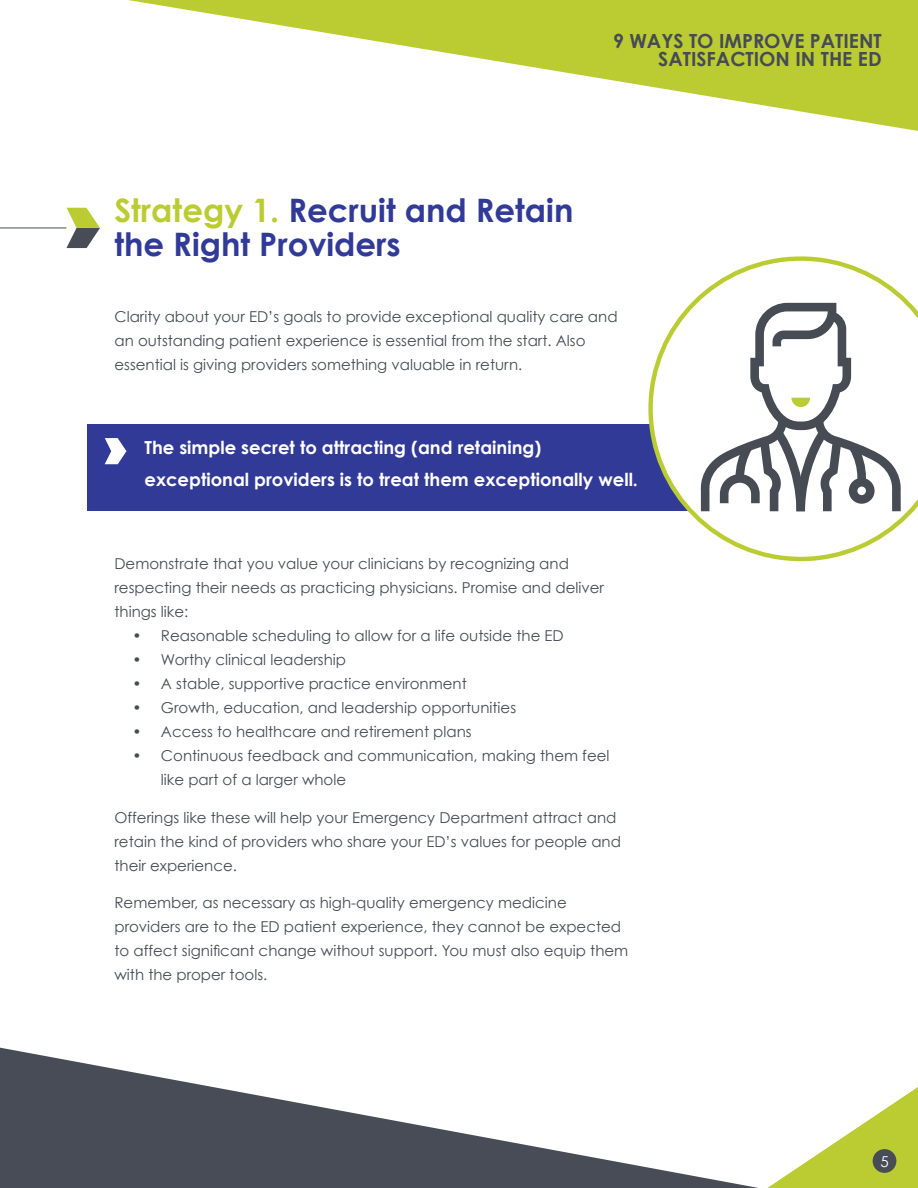
<style>
.page{position:relative;width:918px;height:1188px;background:#fff}
.page>*{position:absolute;margin:0;border:0;box-sizing:border-box;transform-origin:0 0}
.t1{font:700 32.4px/34.3px "Century Gothic";color:#313b97}
.t2{font:700 19.5px/18px "Century Gothic";color:#464b54;text-align:right}
.t3{font:700 18px/31.5px "Century Gothic";color:#fff}
.t4{font:15px/24px "Century Gothic";color:#464b54}
.t5{font:15px "Century Gothic";color:#fff}
.s1{color:#bc3}
</style>
<div class="page">
<div style="left:87px;top:425px;width:775px;height:86px;background:#313b97"></div>
<svg style="left:648px;top:256px;width:270px;height:305px"></svg>
<svg style="left:699px;top:303px;width:204px;height:208px"></svg>
<svg style="left:128px;top:0;width:790px;height:131px"></svg>
<svg style="left:768px;top:1087px;width:150px;height:101px"></svg>
<svg style="left:0;top:1048px;width:758px;height:140px"></svg>
<div style="left:873px;top:1149px;width:23px;height:24px;background:#474c56;border-radius:50%"></div>
<svg style="left:66px;top:208px;width:34px;height:40px"></svg>
<hr style="left:0;top:228px;width:66px;height:1px;background:#474c56">
<svg style="left:105px;top:438px;width:21px;height:26px"></svg>
<h2 class="t2" style="left:613px;top:31px;width:270px">9 WAYS TO IMPROVE PATIENT<br>SATISFACTION IN THE ED</h2>
<h1 class="t1" style="left:114px;top:192px;width:461px"><span class="s1">Strategy 1.</span> Recruit and Retain the Right Providers</h1>
<p class="t4" style="left:114px;top:304px;width:505px">Clarity about your ED’s goals to provide exceptional quality care and an outstanding patient experience is essential from the start. Also essential is giving providers something valuable in return.</p>
<p class="t3" style="left:144px;top:431px;width:495px">The simple secret to attracting (and retaining) exceptional providers is to treat them exceptionally well.</p>
<p class="t4" style="left:114px;top:552px;width:491px">Demonstrate that you value your clinicians by recognizing and respecting their needs as practicing physicians. Promise and deliver things like:</p>
<p class="t4" style="left:132px;top:624px;width:433px">• Reasonable scheduling to allow for a life outside the ED</p>
<p class="t4" style="left:132px;top:648px;width:215px">• Worthy clinical leadership</p>
<p class="t4" style="left:132px;top:672px;width:336px">• A stable, supportive practice environment</p>
<p class="t4" style="left:132px;top:696px;width:385px">• Growth, education, and leadership opportunities</p>
<p class="t4" style="left:132px;top:720px;width:341px">• Access to healthcare and retirement plans</p>
<p class="t4" style="left:161px;top:744px;width:450px;text-indent:-28px">• Continuous feedback and communication, making them feel like part of a larger whole</p>
<p class="t4" style="left:114px;top:805px;width:508px">Offerings like these will help your Emergency Department attract and retain the kind of providers who share your ED’s values for people and their experience.</p>
<p class="t4" style="left:114px;top:891px;width:515px">Remember, as necessary as high-quality emergency medicine providers are to the ED patient experience, they cannot be expected to affect significant change without support. You must also equip them with the proper tools.</p>
<p class="t5" style="left:881px;top:1152px;width:10px">15</p>
</div>
